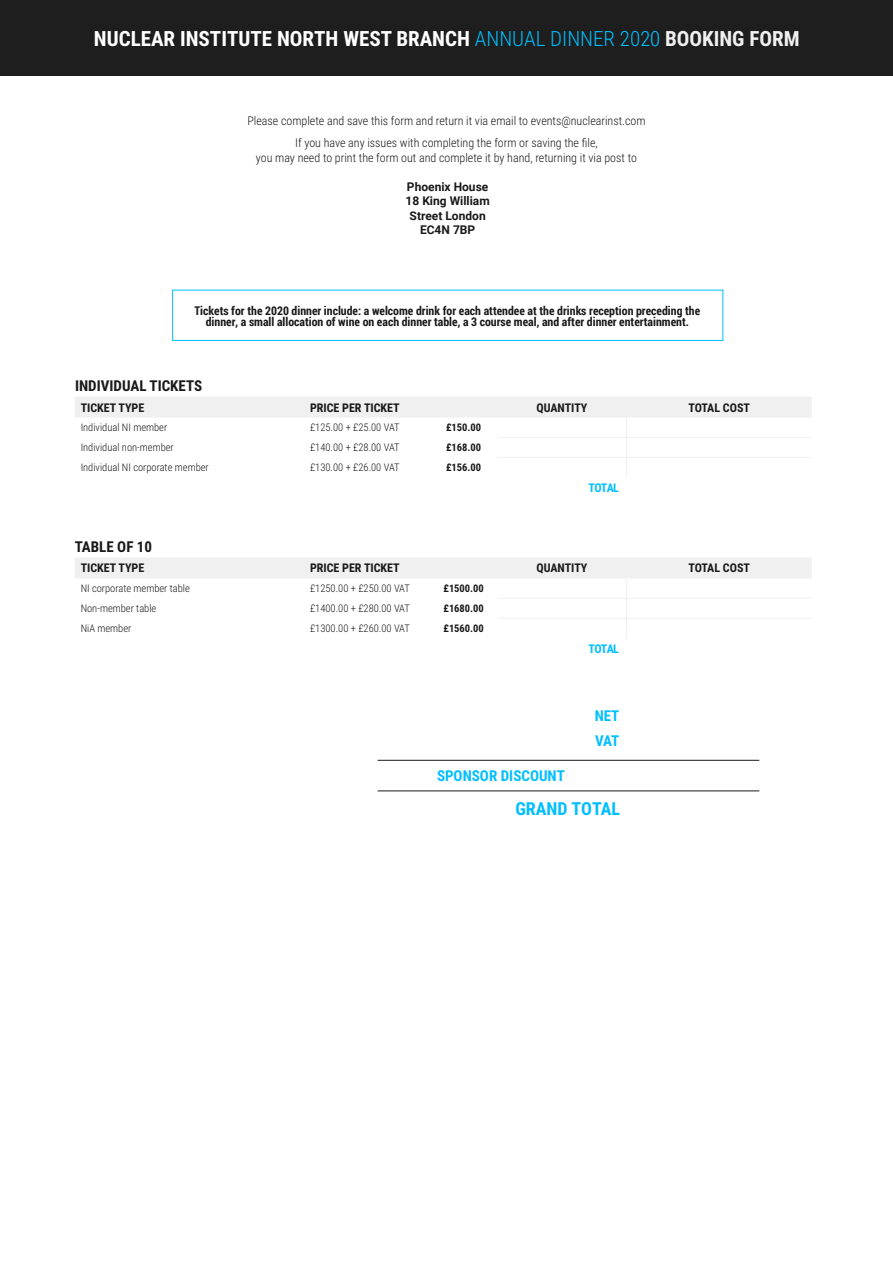
<style>
.page{position:relative;width:893px;height:1263px;background:#fff}
.page>*{position:absolute;margin:0;border:0;box-sizing:border-box;transform-origin:0 0}
.t1{font:700 21px "Roboto Condensed";color:#fff}
.t2{font:700 18px "Roboto Condensed";color:#00bfff}
.t3{font:700 15px "Roboto Condensed";color:#191919}
.t4{font:700 15px/24.8px "Roboto Condensed";color:#00bfff}
.t5{font:700 12px/10.5px "Roboto Condensed";color:#191919;text-align:center}
.t6{font:300 12px/23px "Roboto Condensed";color:#191919;text-align:center}
.t7{font:700 12px/14.4px "Roboto";color:#191919;text-align:center}
.t8{font:700 12px "Roboto Condensed";letter-spacing:-.06em;color:#00bfff}
.t9{font:300 10.5px "Roboto Condensed";color:#191919}
.t10{font:700 10.5px "Roboto Condensed";color:#191919}
.s1{font-weight:300;color:#00bfff}
.s2{color:#f0f0f0}
</style>
<div class="page">
<div style="left:0;top:0;width:893px;height:75px;background:#1e1e1e"></div>
<svg style="left:75px;top:397px;width:737px;height:80px"></svg>
<svg style="left:75px;top:558px;width:737px;height:80px"></svg>
<hr style="left:378px;top:760px;width:381px;height:1px;background:#191919">
<hr style="left:378px;top:790px;width:381px;height:1px;background:#191919">
<div style="left:172px;top:290px;width:551px;height:51px;border:1px solid #00bfff"></div>
<h1 class="t1" style="left:94px;top:24px;width:707px">NUCLEAR INSTITUTE NORTH WEST BRANCH <span class="s1">ANNUAL DINNER 2020</span> <span class="s2">BOOKING FORM</span></h1>
<p class="t6" style="left:247px;top:108px;width:400px">Please complete and save this form and return it via email to events@nuclearinst.com<br>If you have any issues with completing the form or saving the file,</p>
<p class="t6" style="left:256px;top:146px;width:383px">you may need to print the form out and complete it by hand, returning it via post to</p>
<p class="t7" style="left:406px;top:179px;width:86px">Phoenix House<br>18 King William<br>Street London<br>EC4N 7BP</p>
<p class="t5" style="left:194px;top:305px;width:507px">Tickets for the 2020 dinner include: a welcome drink for each attendee at the drinks reception preceding the dinner, a small allocation of wine on each dinner table, a 3 course meal, and after dinner entertainment.</p>
<p class="t3" style="left:75px;top:375px;width:129px">INDIVIDUAL TICKETS</p>
<p class="t5" style="left:81px;top:402px;width:65px">TICKET TYPE</p>
<p class="t5" style="left:310px;top:402px;width:91px">PRICE PER TICKET</p>
<p class="t5" style="left:536px;top:402px;width:53px">QUANTITY</p>
<p class="t5" style="left:688px;top:402px;width:63px">TOTAL COST</p>
<p class="t9" style="left:81px;top:420px;width:88px">Individual NI member</p>
<p class="t9" style="left:310px;top:420px;width:91px">£125.00 + £25.00 VAT</p>
<p class="t10" style="left:446px;top:420px;width:37px">£150.00</p>
<p class="t9" style="left:81px;top:440px;width:95px">Individual non-member</p>
<p class="t9" style="left:310px;top:440px;width:91px">£140.00 + £28.00 VAT</p>
<p class="t10" style="left:446px;top:440px;width:37px">£168.00</p>
<p class="t9" style="left:81px;top:460px;width:130px">Individual NI corporate member</p>
<p class="t9" style="left:310px;top:460px;width:91px">£130.00 + £26.00 VAT</p>
<p class="t10" style="left:446px;top:460px;width:37px">£156.00</p>
<p class="t8" style="left:588px;top:479px;width:32px">TOTAL</p>
<p class="t3" style="left:75px;top:536px;width:79px">TABLE OF 10</p>
<p class="t5" style="left:81px;top:562px;width:65px">TICKET TYPE</p>
<p class="t5" style="left:310px;top:562px;width:91px">PRICE PER TICKET</p>
<p class="t5" style="left:536px;top:562px;width:53px">QUANTITY</p>
<p class="t5" style="left:688px;top:562px;width:63px">TOTAL COST</p>
<p class="t9" style="left:81px;top:581px;width:111px">NI corporate member table</p>
<p class="t9" style="left:310px;top:581px;width:101px">£1250.00 + £250.00 VAT</p>
<p class="t10" style="left:443px;top:581px;width:42px">£1500.00</p>
<p class="t9" style="left:81px;top:601px;width:77px">Non-member table</p>
<p class="t9" style="left:310px;top:601px;width:101px">£1400.00 + £280.00 VAT</p>
<p class="t10" style="left:443px;top:601px;width:42px">£1680.00</p>
<p class="t9" style="left:81px;top:621px;width:52px">NiA member</p>
<p class="t9" style="left:310px;top:621px;width:101px">£1300.00 + £260.00 VAT</p>
<p class="t10" style="left:443px;top:621px;width:42px">£1560.00</p>
<p class="t8" style="left:588px;top:640px;width:32px">TOTAL</p>
<p class="t4" style="left:437px;top:762px;width:129px">SPONSOR DISCOUNT</p>
<p class="t4" style="left:595px;top:703px;width:26px">NET<br>VAT</p>
<h2 class="t2" style="left:515px;top:796px;width:106px">GRAND TOTAL</h2>
</div>
